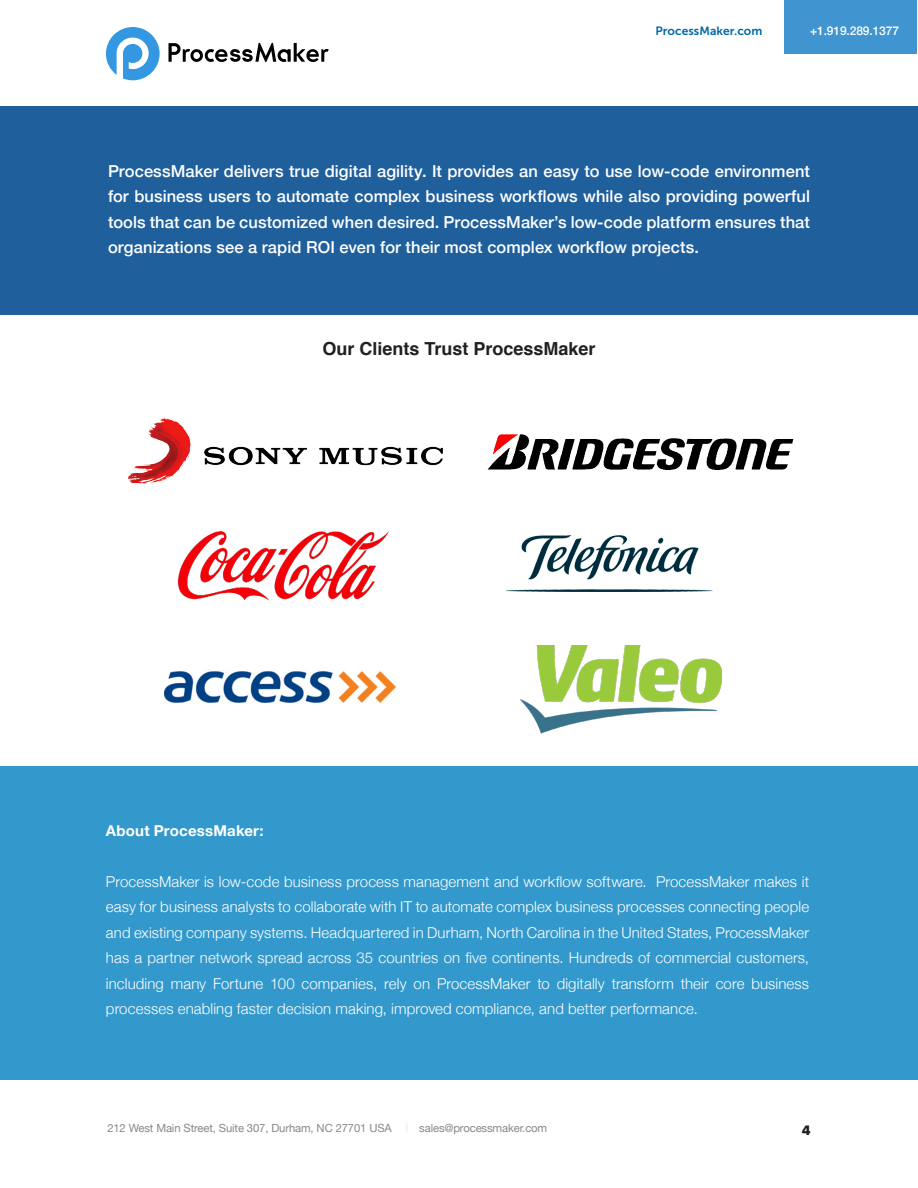
<style>
.page{position:relative;width:918px;height:1188px;background:#fff}
.page>*{position:absolute;margin:0;border:0;box-sizing:border-box;transform-origin:0 0}
.t1{font:700 18px "Helvetica";color:#231f20}
.t2{font:500 16.5px/25.5px "Helvetica Neue";letter-spacing:.005em;color:#fff;text-align:justify}
.t3{font:300 15px/25.5px "Helvetica Neue";letter-spacing:.01em;color:#fff;text-align:justify}
.t4{font:700 15px "Helvetica Neue";letter-spacing:.015em;color:#fff}
.t5{font:14.25px "Proxima Nova Extrabld";color:#231f20}
.t6{font:12px "Museo Sans 700";letter-spacing:.005em;color:#0167a6}
.t7{font:500 12px "Helvetica Neue";letter-spacing:-.01em;color:#fff}
.t8{font:11.25px "Helvetica Neue";letter-spacing:-.01em;color:#86888b}
.s1{font-weight:200;font-size:8.4px;color:#658dbf}
</style>
<div class="page">
<div style="left:785px;top:0;width:132px;height:54px;background:#4095d1"></div>
<svg style="left:106px;top:27px;width:54px;height:53px"></svg>
<svg style="left:169px;top:43px;width:160px;height:19px"></svg>
<div style="left:0;top:767px;width:918px;height:313px;background:#39c"></div>
<div style="left:0;top:106px;width:918px;height:209px;background:#1f5f9c"></div>
<img style="left:128px;top:417px;width:314px;height:66px">
<img style="left:487px;top:434px;width:307px;height:36px">
<img style="left:178px;top:531px;width:211px;height:70px">
<img style="left:506px;top:534px;width:207px;height:58px">
<img style="left:165px;top:671px;width:230px;height:32px">
<img style="left:521px;top:646px;width:201px;height:88px">
<p class="t6" style="left:655px;top:24px;width:109px">ProcessMaker.com</p>
<p class="t7" style="left:810px;top:21px;width:90px">+1.919.289.1377</p>
<p class="t2" style="left:108px;top:157px;width:704px">ProcessMaker delivers true digital agility. It provides an easy to use low-code environment for business users to automate complex business workflows while also providing powerful tools that can be customized when desired. ProcessMaker’s low-code platform ensures that organizations see a rapid ROI even for their most complex workflow projects.</p>
<p class="t1" style="left:322px;top:334px;width:275px">Our Clients Trust ProcessMaker</p>
<p class="t4" style="left:106px;top:819px;width:159px">About ProcessMaker:</p>
<p class="t3" style="left:106px;top:867px;width:705px">ProcessMaker is low-code business process management and workflow software. ProcessMaker makes it easy for business analysts to collaborate with IT to automate complex business processes connecting people and existing company systems. Headquartered in Durham, North Carolina in the United States, ProcessMaker has a partner network spread across 35 countries on five continents. Hundreds of commercial customers, including many Fortune 100 companies, rely on ProcessMaker to digitally transform their core business processes enabling faster decision making, improved compliance, and better performance.</p>
<p class="t8" style="left:107px;top:1120px;width:286px">212 West Main Street, Suite 307, Durham, NC 27701 USA</p>
<p class="t8" style="left:406px;top:1120px;width:143px"><span class="s1">|</span> sales@processmaker.com</p>
<p class="t5" style="left:802px;top:1122px;width:10px">4</p>
</div>
